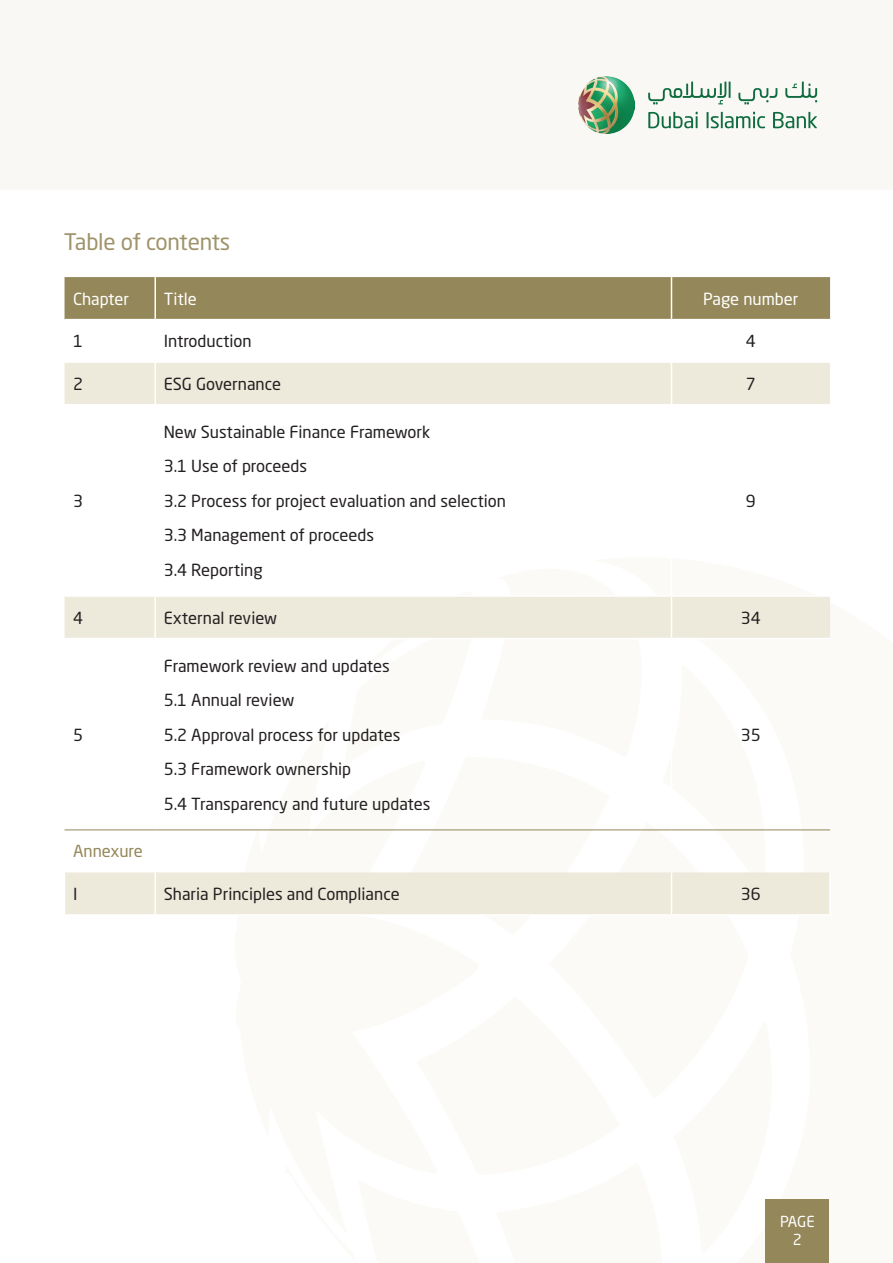
<style>
.page{position:relative;width:893px;height:1263px;background:#fff}
.page>*{position:absolute;margin:0;border:0;box-sizing:border-box;transform-origin:0 0}
.List_Paragraph{font:22.5px "Neo Sans Std";letter-spacing:-.01em;color:#9f936a}
.t1{font:16.5px "Neo Sans Std";color:#231f20}
.t2{font:16.5px "Neo Sans Std";color:#fff}
.t3{font:16.5px "Neo Sans Std";color:#948759}
.t4{font:15px "Neo Sans Std";color:#fff}
</style>
<div class="page">
<div style="left:0;top:0;width:893px;height:190px;background:#f9f8f4"></div>
<img style="left:578px;top:77px;width:57px;height:56px">
<svg style="left:648px;top:112px;width:50px;height:16px"></svg>
<svg style="left:707px;top:112px;width:58px;height:16px"></svg>
<svg style="left:773px;top:112px;width:44px;height:16px"></svg>
<svg style="left:738px;top:88px;width:39px;height:16px"></svg>
<svg style="left:785px;top:82px;width:32px;height:20px"></svg>
<svg style="left:648px;top:82px;width:82px;height:22px"></svg>
<div style="left:765px;top:1199px;width:64px;height:64px;background:#948759"></div>
<div style="left:65px;top:277px;width:765px;height:42px;background:#948759"></div>
<div style="left:65px;top:363px;width:765px;height:41px;background:#edeadb"></div>
<svg style="left:65px;top:597px;width:765px;height:317px"></svg>
<hr style="left:154px;top:277px;width:2px;height:42px;background:#fff">
<hr style="left:671px;top:277px;width:1px;height:42px;background:#fff">
<hr style="left:154px;top:363px;width:2px;height:41px;background:#fff">
<hr style="left:671px;top:363px;width:1px;height:41px;background:#fff">
<hr style="left:154px;top:597px;width:2px;height:41px;background:#fff">
<hr style="left:671px;top:597px;width:1px;height:41px;background:#fff">
<hr style="left:65px;top:638px;width:90px;height:1px;background:#fff">
<hr style="left:155px;top:638px;width:516px;height:1px;background:#fff">
<hr style="left:154px;top:639px;width:2px;height:190px;background:#fff">
<hr style="left:671px;top:638px;width:159px;height:1px;background:#fff">
<hr style="left:671px;top:639px;width:1px;height:190px;background:#fff">
<hr style="left:154px;top:872px;width:2px;height:42px;background:#fff">
<hr style="left:671px;top:872px;width:1px;height:42px;background:#fff">
<hr style="left:829px;top:872px;width:2px;height:42px;background:#fff">
<hr style="left:65px;top:829px;width:90px;height:1px;background:#948759">
<hr style="left:155px;top:829px;width:516px;height:1px;background:#948759">
<hr style="left:671px;top:829px;width:159px;height:1px;background:#948759">
<p class="List_Paragraph" style="left:64px;top:228px;width:168px">Table of contents</p>
<p class="t2" style="left:73px;top:288px;width:58px">Chapter</p>
<p class="t2" style="left:164px;top:288px;width:35px">Title</p>
<p class="t2" style="left:703px;top:288px;width:97px">Page number</p>
<p class="t1" style="left:73px;top:331px;width:11px">1</p>
<p class="t1" style="left:164px;top:331px;width:90px">Introduction</p>
<p class="t1" style="left:746px;top:331px;width:11px">4</p>
<p class="t1" style="left:73px;top:373px;width:11px">2</p>
<p class="t1" style="left:164px;top:373px;width:119px">ESG Governance</p>
<p class="t1" style="left:746px;top:373px;width:11px">7</p>
<p class="t1" style="left:73px;top:490px;width:11px">3</p>
<p class="t1" style="left:164px;top:421px;width:268px">New Sustainable Finance Framework</p>
<p class="t1" style="left:164px;top:456px;width:145px">3.1 Use of proceeds</p>
<p class="t1" style="left:164px;top:490px;width:344px">3.2 Process for project evaluation and selection</p>
<p class="t1" style="left:164px;top:525px;width:212px">3.3 Management of proceeds</p>
<p class="t1" style="left:164px;top:559px;width:100px">3.4 Reporting</p>
<p class="t1" style="left:746px;top:490px;width:11px">9</p>
<p class="t1" style="left:73px;top:607px;width:11px">4</p>
<p class="t1" style="left:164px;top:607px;width:115px">External review</p>
<p class="t1" style="left:741px;top:607px;width:21px">34</p>
<p class="t1" style="left:73px;top:724px;width:11px">5</p>
<p class="t1" style="left:164px;top:655px;width:228px">Framework review and updates</p>
<p class="t1" style="left:164px;top:690px;width:132px">5.1 Annual review</p>
<p class="t1" style="left:164px;top:724px;width:238px">5.2 Approval process for updates</p>
<p class="t1" style="left:164px;top:759px;width:189px">5.3 Framework ownership</p>
<p class="t1" style="left:164px;top:793px;width:268px">5.4 Transparency and future updates</p>
<p class="t1" style="left:741px;top:724px;width:21px">35</p>
<p class="t3" style="left:73px;top:841px;width:71px">Annexure</p>
<p class="t1" style="left:73px;top:884px;width:6px">I</p>
<p class="t1" style="left:164px;top:884px;width:238px">Sharia Principles and Compliance</p>
<p class="t1" style="left:741px;top:884px;width:21px">36</p>
<p class="t4" style="left:780px;top:1212px;width:36px">PAGE</p>
<p class="t4" style="left:793px;top:1230px;width:11px">2</p>
</div>
